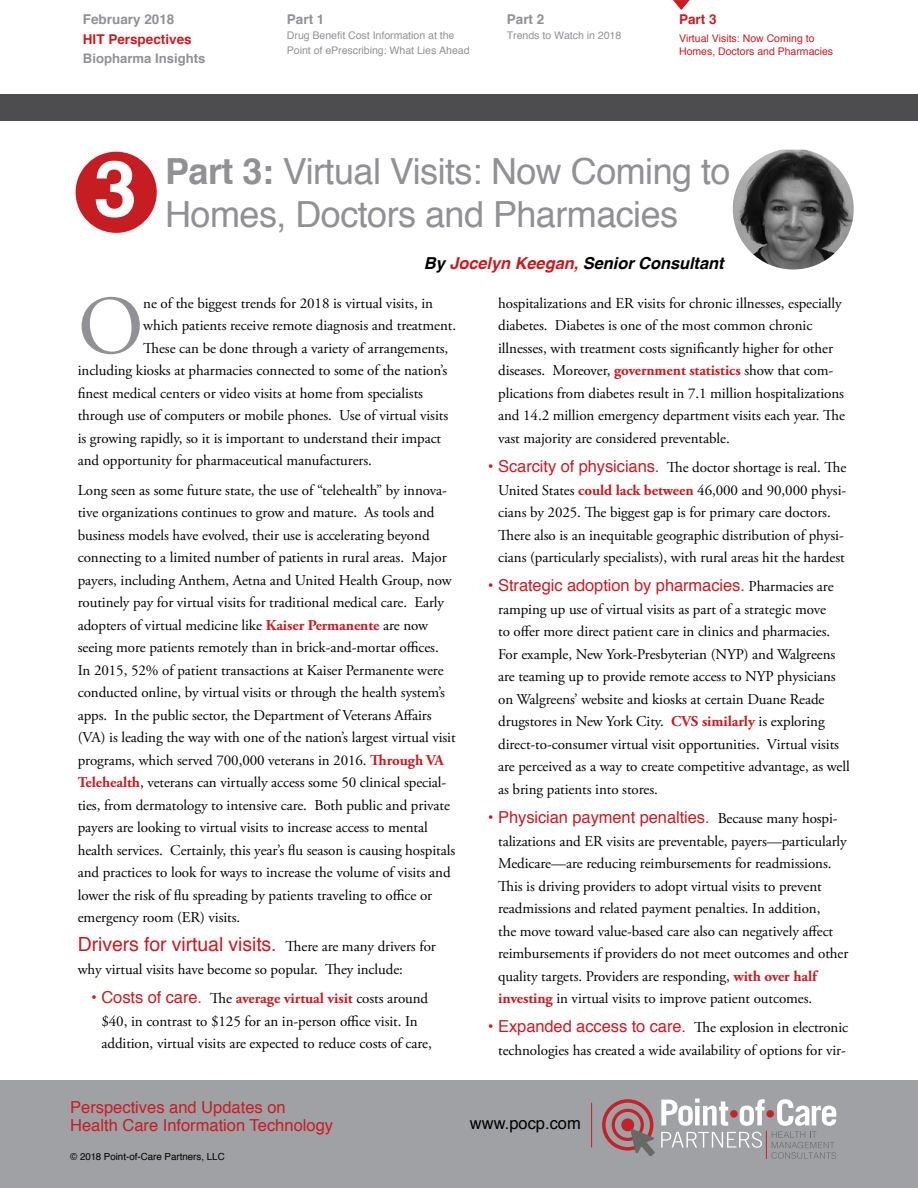
<style>
.page{position:relative;width:918px;height:1188px;background:#fff}
.page>*{position:absolute;margin:0;border:0;box-sizing:border-box;transform-origin:0 0}
.t1{font:82.8px "Adobe Garamond Pro";color:#919195}
.t2{font:36px/43.2px "Helvetica";letter-spacing:-.015em;color:#919195}
.t3{font:19.5px "Helvetica";letter-spacing:-.005em;color:#c61d23}
.t4{font:16.5px/18px "Helvetica";letter-spacing:-.005em;color:#c61d23}
.t5{font:italic 700 16.5px "Helvetica";letter-spacing:-.005em;color:#000}
.t6{font:16.5px "Helvetica";color:#000}
.t7{font:15px/22.5px "Adobe Garamond Pro";letter-spacing:-.005em;color:#000}
.t8{font:700 13.5px "Helvetica";color:#919195}
.t9{font:700 13.5px "Helvetica";color:#c61d23}
.t10{font:700 13.2px "Helvetica";color:#919195}
.t11{font:10.5px/15px "Helvetica";color:#919195}
.t12{font:10.5px/12.6px "Helvetica";color:#c61d23}
.t13{font:9.75px "Helvetica";color:#000}
.s1{font-weight:700}
.s2{color:#c61d23}
.s3{font-weight:700;color:#c61d23}
.s4{font-family:"Helvetica";font-size:16.5px;color:#c61d23}
.s5{font-family:"Adobe Garamond Pro";font-size:15px;color:#000}
</style>
<div class="page">
<div style="left:0;top:94px;width:918px;height:28px;background:#4d4d4f"></div>
<div style="left:0;top:1080px;width:918px;height:108px;background:#a0a1a4"></div>
<hr style="left:591px;top:1103px;width:1px;height:45px;background:#c61d23">
<svg style="left:661px;top:1098px;width:175px;height:61px"></svg>
<svg style="left:602px;top:1099px;width:53px;height:57px"></svg>
<div style="left:76px;top:152px;width:81px;height:81px;background:#c61d23;border-radius:50%"></div>
<img style="left:733px;top:150px;width:121px;height:120px">
<svg style="left:673px;top:0;width:17px;height:10px"></svg>
<p class="t8" style="left:83px;top:9px;width:93px">February 2018</p>
<p class="t9" style="left:83px;top:28px;width:110px">HIT Perspectives</p>
<p class="t10" style="left:83px;top:48px;width:124px">Biopharma Insights</p>
<p class="t8" style="left:287px;top:9px;width:39px">Part 1</p>
<p class="t11" style="left:287px;top:29px;width:184px">Drug Benefit Cost Information at the<br>Point of ePrescribing: What Lies Ahead</p>
<p class="t8" style="left:507px;top:9px;width:39px">Part 2</p>
<p class="t11" style="left:507px;top:29px;width:116px">Trends to Watch in 2018</p>
<p class="t9" style="left:679px;top:9px;width:39px">Part 3</p>
<p class="t12" style="left:679px;top:33px;width:156px">Virtual Visits: Now Coming to<br>Homes, Doctors and Pharmacies</p>
<h2 class="t2" style="left:94px;top:151px;width:638px;text-indent:72px"><span class="s1">Part 3:</span> Virtual Visits: Now Coming to<br><sup>3</sup> Homes, Doctors and Pharmacies</h2>
<p class="t5" style="left:424px;top:250px;width:301px">By <span class="s2">Jocelyn Keegan,</span> Senior Consultant</p>
<h1 class="t1" style="left:78px;top:277px;width:67px">O</h1>
<p class="t7" style="left:143px;top:292px;width:291px">ne of the biggest trends for 2018 is virtual visits, in</p>
<p class="t7" style="left:498px;top:292px;width:348px">hospitalizations and ER visits for chronic illnesses, especially diabetes. Diabetes is one of the most common chronic illnesses, with treatment costs significantly higher for other diseases. Moreover, <span class="s3">government statistics</span> show that com&shy;plications from diabetes result in 7.1 million hospitalizations and 14.2 million emergency department visits each year. The vast majority are considered preventable.</p>
<p class="t7" style="left:498px;top:457px;width:350px;text-indent:-10px"><span class="s4">• Scarcity of physicians.</span> The doctor shortage is real. The United States <span class="s3">could lack between</span> 46,000 and 90,000 physi&shy;cians by 2025. The biggest gap is for primary care doctors.<br>There also is an inequitable geographic distribution of physi&shy;cians (particularly specialists), with rural areas hit the hardest</p>
<p class="t4" style="left:488px;top:577px;width:347px">• Strategic adoption by pharmacies. <span class="s5">Pharmacies are</span></p>
<p class="t7" style="left:498px;top:598px;width:353px">ramping up use of virtual visits as part of a strategic move<br>to offer more direct patient care in clinics and pharmacies.<br>For example, New York-Presbyterian (NYP) and Walgreens are teaming up to provide remote access to NYP physicians on Walgreens’ website and kiosks at certain Duane Reade drugstores in New York City. <span class="s3">CVS similarly</span> is exploring direct-to-consumer virtual visit opportunities. Virtual visits are perceived as a way to create competitive advantage, as well as bring patients into stores.</p>
<p class="t4" style="left:488px;top:809px;width:351px">• Physician payment penalties. <span class="s5">Because many hospi-</span></p>
<p class="t7" style="left:498px;top:830px;width:352px">talizations and ER visits are preventable, payers—particularly Medicare—are reducing reimbursements for readmissions.<br>This is driving providers to adopt virtual visits to prevent readmissions and related payment penalties. In addition,<br>the move toward value-based care also can negatively affect reimbursements if providers do not meet outcomes and other quality targets. Providers are responding, <span class="s3">with over half investing</span> in virtual visits to improve patient outcomes.</p>
<p class="t7" style="left:488px;top:1017px;width:362px;text-align:center"><span class="s4">• Expanded access to care.</span> The explosion in electronic technologies has created a wide availability of options for vir-</p>
<p class="t7" style="left:143px;top:315px;width:314px">which patients receive remote diagnosis and treatment.</p>
<p class="t7" style="left:143px;top:337px;width:307px">These can be done through a variety of arrangements,</p>
<p class="t7" style="left:78px;top:360px;width:371px">including kiosks at pharmacies connected to some of the nation’s</p>
<p class="t7" style="left:78px;top:382px;width:347px">finest medical centers or video visits at home from specialists</p>
<p class="t7" style="left:78px;top:405px;width:372px">through use of computers or mobile phones. Use of virtual visits</p>
<p class="t7" style="left:78px;top:427px;width:365px">is growing rapidly, so it is important to understand their impact</p>
<p class="t7" style="left:78px;top:450px;width:296px">and opportunity for pharmaceutical manufacturers.</p>
<p class="t7" style="left:78px;top:479px;width:379px">Long seen as some future state, the use of “telehealth” by innova&shy;tive organizations continues to grow and mature. As tools and business models have evolved, their use is accelerating beyond connecting to a limited number of patients in rural areas. Major payers, including Anthem, Aetna and United Health Group, now routinely pay for virtual visits for traditional medical care. Early adopters of virtual medicine like <span class="s3">Kaiser Permanente</span> are now seeing more patients remotely than in brick-and-mortar offices.<br>In 2015, 52% of patient transactions at Kaiser Permanente were conducted online, by virtual visits or through the health system’s apps. In the public sector, the Department of Veterans Affairs (VA) is leading the way with one of the nation’s largest virtual visit programs, which served 700,000 veterans in 2016. <span class="s3">Through VA Telehealth</span>, veterans can virtually access some 50 clinical special&shy;ties, from dermatology to intensive care. Both public and private payers are looking to virtual visits to increase access to mental health services. Certainly, this year’s flu season is causing hospitals and practices to look for ways to increase the volume of visits and lower the risk of flu spreading by patients traveling to office or emergency room (ER) visits.</p>
<h3 class="t3" style="left:78px;top:929px;width:360px">Drivers for virtual visits. <span class="s5">There are many drivers for</span></h3>
<p class="t7" style="left:78px;top:958px;width:327px">why virtual visits have become so popular. They include:</p>
<p class="t7" style="left:101px;top:988px;width:332px;text-indent:-10px"><span class="s4">• Costs of care.</span> The <span class="s3">average virtual visit</span> costs around $40, in contrast to $125 for an in-person office visit. In addition, virtual visits are expected to reduce costs of care,</p>
<p class="t4" style="left:70px;top:1098px;width:264px">Perspectives and Updates on<br>Health Care Information Technology</p>
<p class="t13" style="left:70px;top:1149px;width:156px">© 2018 Point-of-Care Partners, LLC</p>
<p class="t6" style="left:470px;top:1111px;width:112px">www.pocp.com</p>
</div>
